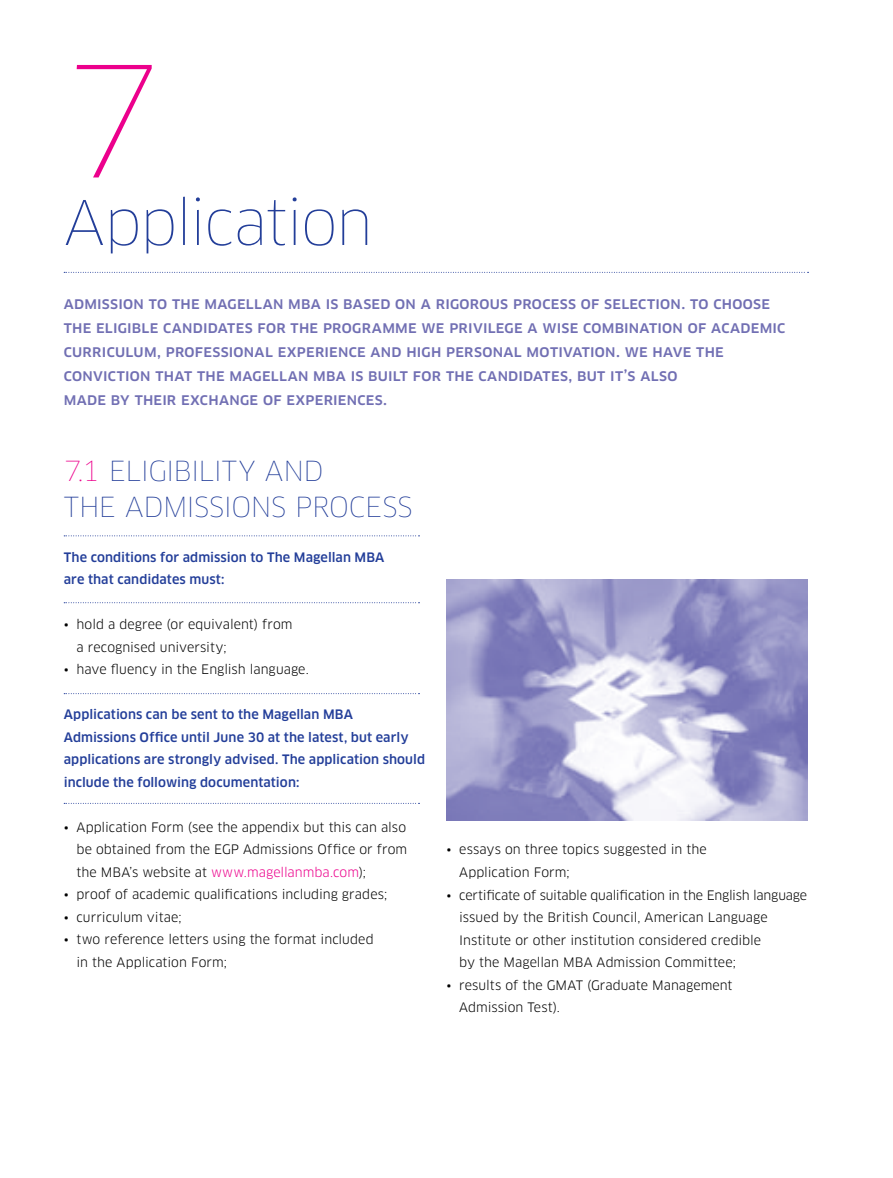
<style>
.page{position:relative;width:893px;height:1178px;background:#fff}
.page>*{position:absolute;margin:0;border:0;box-sizing:border-box;transform-origin:0 0}
.t1{font:100 150px "Clan";color:#ec008c}
.t2{font:100 60px "Clan";letter-spacing:-.035em;color:#233e99}
.t3{font:100 27px/36px "Clan";letter-spacing:-.015em;color:#233e99}
.t4{font:15px/24px "Clan Medium SC";letter-spacing:.015em;color:#716fb3}
.t5{font:12.75px/22.5px "Clan";color:#000}
.t6{font:500 12.75px/22.5px "Clan";letter-spacing:.005em;color:#233e99}
.s1{color:#ec008c}
</style>
<div class="page">
<svg style="left:64px;top:535px;width:355px;height:1px"></svg>
<svg style="left:64px;top:272px;width:744px;height:1px"></svg>
<img style="left:446px;top:580px;width:362px;height:240px">
<svg style="left:64px;top:602px;width:355px;height:1px"></svg>
<svg style="left:64px;top:693px;width:355px;height:1px"></svg>
<svg style="left:64px;top:803px;width:355px;height:1px"></svg>
<h1 class="t1" style="left:64px;top:29px;width:100px">7</h1>
<h2 class="t2" style="left:64px;top:186px;width:310px">Application</h2>
<p class="t4" style="left:64px;top:292px;width:723px">ADMISSION TO THE MAGELLAN MBA IS BASED ON A RIGOROUS PROCESS OF SELECTION. TO CHOOSE THE ELIGIBLE CANDIDATES FOR THE PROGRAMME WE PRIVILEGE A WISE COMBINATION OF ACADEMIC CURRICULUM, PROFESSIONAL EXPERIENCE AND HIGH PERSONAL MOTIVATION. WE HAVE THE CONVICTION THAT THE MAGELLAN MBA IS BUILT FOR THE CANDIDATES, BUT IT’S ALSO<br>MADE BY THEIR EXCHANGE OF EXPERIENCES.</p>
<h3 class="t3" style="left:64px;top:453px;width:350px"><span class="s1">7.1</span> ELIGIBILITY AND<br>THE ADMISSIONS PROCESS</h3>
<p class="t6" style="left:64px;top:546px;width:322px">The conditions for admission to The Magellan MBA are that candidates must:</p>
<p class="t5" style="left:77px;top:613px;width:217px;text-indent:-13px">• hold a degree (or equivalent) from a recognised university;</p>
<p class="t5" style="left:64px;top:658px;width:246px">• have fluency in the English language.</p>
<p class="t6" style="left:64px;top:703px;width:363px">Applications can be sent to the Magellan MBA Admissions Office until June 30 at the latest, but early applications are strongly advised. The application should include the following documentation:</p>
<p class="t5" style="left:77px;top:816px;width:332px;text-align:justify;text-indent:-13px">• Application Form (see the appendix but this can also be obtained from the EGP Admissions Office or from the MBA’s website at <span class="s1">www.magellanmba.com</span>);</p>
<p class="t5" style="left:64px;top:883px;width:325px">• proof of academic qualifications including grades;</p>
<p class="t5" style="left:64px;top:906px;width:119px">• curriculum vitae;</p>
<p class="t5" style="left:77px;top:928px;width:299px;text-indent:-13px">• two reference letters using the format included in the Application Form;</p>
<p class="t5" style="left:459px;top:839px;width:249px;text-indent:-13px">• essays on three topics suggested in the<br>Application Form;</p>
<p class="t5" style="left:459px;top:884px;width:349px;text-indent:-13px">• certificate of suitable qualification in the English language issued by the British Council, American Language Institute or other institution considered credible<br>by the Magellan MBA Admission Committee;</p>
<p class="t5" style="left:459px;top:974px;width:275px;text-indent:-13px">• results of the GMAT (Graduate Management<br>Admission Test).</p>
</div>
